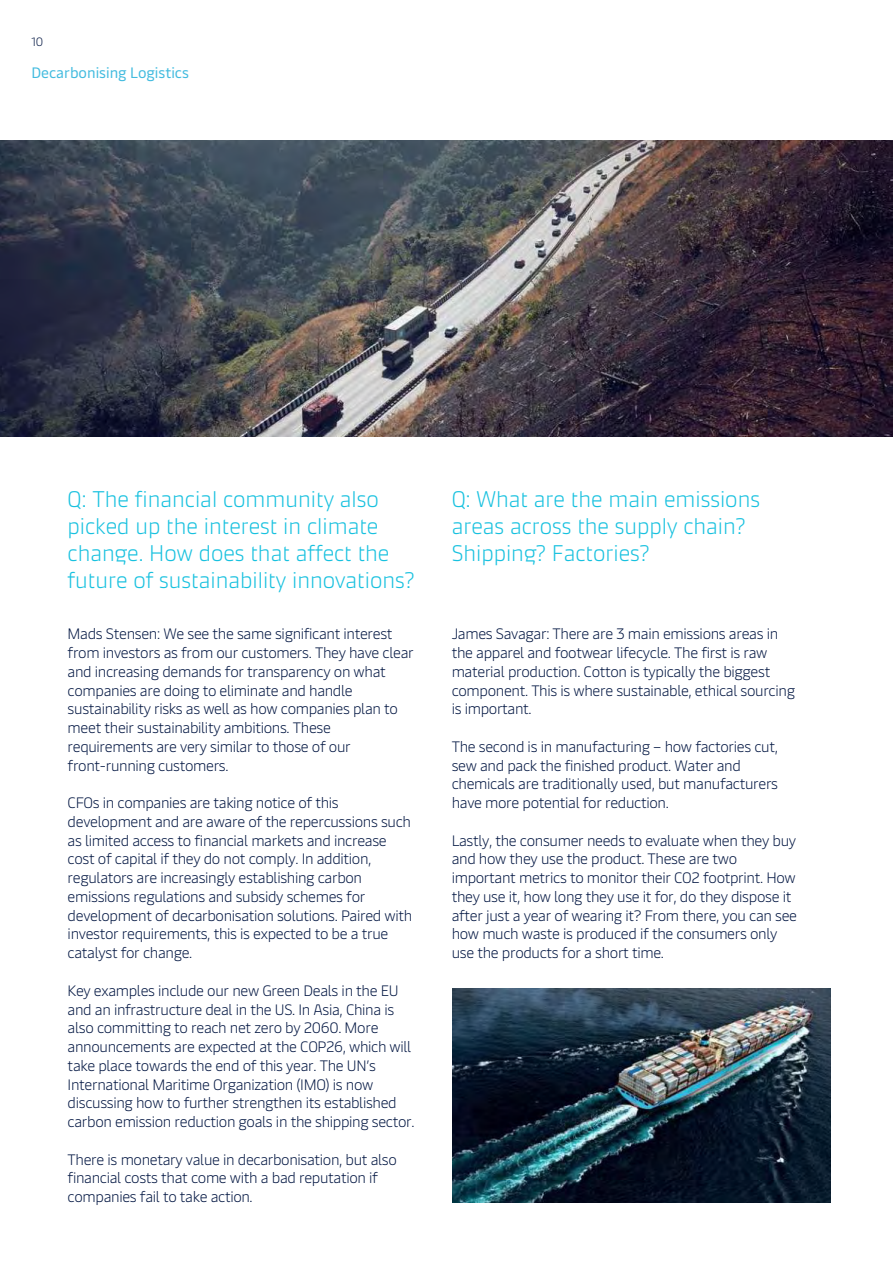
<style>
.page{position:relative;width:893px;height:1263px;background:#fff}
.page>*{position:absolute;margin:0;border:0;box-sizing:border-box;transform-origin:0 0}
.t1{font:300 22.5px/27px "Maersk Headline";color:#18c1df}
.t2{font:300 15px/18.8px "Maersk Text";letter-spacing:-.02em;color:#001541}
.t3{font:15px "Maersk Text";color:#42bbdf}
.t4{font:300 12px "Maersk Text";color:#001541}
</style>
<div class="page">
<img style="left:452px;top:988px;width:378px;height:214px">
<img style="left:0;top:140px;width:893px;height:296px">
<p class="t4" style="left:31px;top:36px;width:13px">10</p>
<p class="t3" style="left:31px;top:68px;width:159px">Decarbonising Logistics</p>
<h1 class="t1" style="left:68px;top:487px;width:348px">Q: The financial community also picked up the interest in climate change. How does that affect the future of sustainability innovations?</h1>
<h1 class="t1" style="left:452px;top:487px;width:310px">Q: What are the main emissions areas across the supply chain?<br>Shipping? Factories?</h1>
<p class="t2" style="left:452px;top:625px;width:345px">James Savagar: There are 3 main emissions areas in the apparel and footwear lifecycle. The first is raw material production. Cotton is typically the biggest component. This is where sustainable, ethical sourcing is important.</p>
<p class="t2" style="left:452px;top:738px;width:328px">The second is in manufacturing – how factories cut, sew and pack the finished product. Water and chemicals are traditionally used, but manufacturers have more potential for reduction.</p>
<p class="t2" style="left:452px;top:832px;width:347px">Lastly, the consumer needs to evaluate when they buy and how they use the product. These are two important metrics to monitor their CO2 footprint. How they use it, how long they use it for, do they dispose it after just a year of wearing it? From there, you can see how much waste is produced if the consumers only use the products for a short time.</p>
<p class="t2" style="left:68px;top:625px;width:348px">Mads Stensen: We see the same significant interest from investors as from our customers. They have clear and increasing demands for transparency on what companies are doing to eliminate and handle sustainability risks as well as how companies plan to meet their sustainability ambitions. These requirements are very similar to those of our front-running customers.</p>
<p class="t2" style="left:68px;top:794px;width:346px">CFOs in companies are taking notice of this development and are aware of the repercussions such as limited access to financial markets and increase cost of capital if they do not comply. In addition, regulators are increasingly establishing carbon emissions regulations and subsidy schemes for development of decarbonisation solutions. Paired with investor requirements, this is expected to be a true catalyst for change.</p>
<p class="t2" style="left:68px;top:982px;width:348px">Key examples include our new Green Deals in the EU and an infrastructure deal in the US. In Asia, China is also committing to reach net zero by 2060. More announcements are expected at the COP26, which will take place towards the end of this year. The UN’s International Maritime Organization (IMO) is now discussing how to further strengthen its established carbon emission reduction goals in the shipping sector.</p>
<p class="t2" style="left:68px;top:1150px;width:331px">There is monetary value in decarbonisation, but also financial costs that come with a bad reputation if companies fail to take action.</p>
</div>
